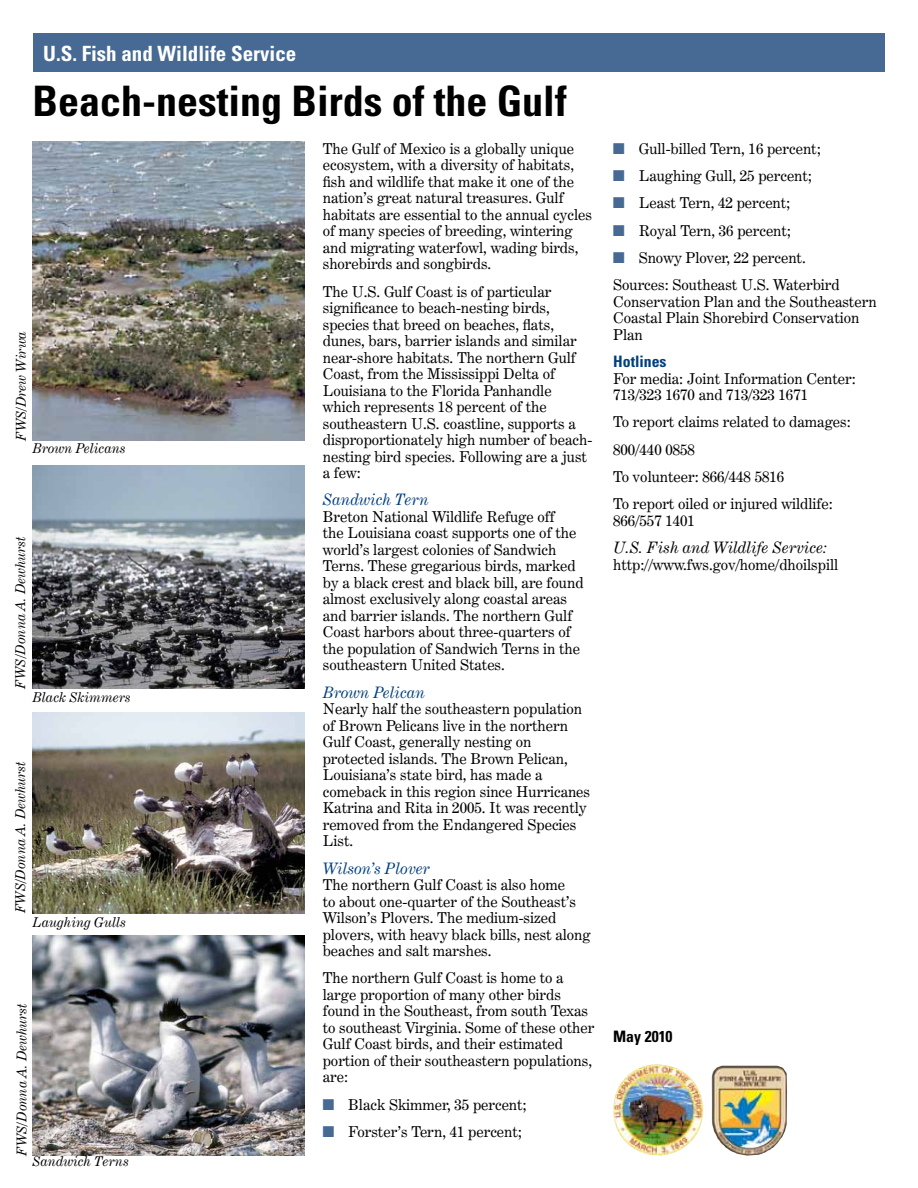
<style>
.page{position:relative;width:918px;height:1188px;background:#fff}
.page>*{position:absolute;margin:0;border:0;box-sizing:border-box;transform-origin:0 0}
.t1{font:700 condensed 42px "Univers";color:#000}
.t2{font:700 condensed 21px "Univers";color:#fff}
.t3{font:italic 15.75px "Century Expanded BT";color:#003e7e}
.t4{font:italic 15.75px "Century Expanded BT";color:#000}
.t5{font:700 condensed 15.75px "Univers";color:#003e7e}
.t6{font:700 condensed 15.75px "Univers";color:#000}
.t7{font:15px/16.5px "Century Expanded BT";color:#000}
.t8{font:italic 13.5px "Century Expanded BT";color:#000}
.s1{font-family:"Monotype Sorts";color:#466a94}
</style>
<div class="page">
<div style="left:33px;top:33px;width:852px;height:39px;background:#466a94"></div>
<img style="left:613px;top:1064px;width:90px;height:92px">
<img style="left:712px;top:1065px;width:75px;height:91px">
<img style="left:32px;top:142px;width:273px;height:298px">
<img style="left:32px;top:465px;width:273px;height:223px">
<img style="left:32px;top:712px;width:273px;height:202px">
<img style="left:32px;top:935px;width:273px;height:221px">
<h2 class="t2" style="left:43px;top:41px;width:255px">U.S. Fish and Wildlife Service</h2>
<h1 class="t1" style="left:32px;top:75px;width:536px">Beach-nesting Birds of the Gulf</h1>
<p class="t7" style="left:323px;top:140px;width:271px">The Gulf of Mexico is a globally unique ecosystem, with a diversity of habitats, fish and wildlife that make it one of the nation’s great natural treasures. Gulf habitats are essential to the annual cycles of many species of breeding, wintering and migrating waterfowl, wading birds, shorebirds and songbirds.</p>
<p class="t7" style="left:323px;top:283px;width:271px">The U.S. Gulf Coast is of particular significance to beach-nesting birds, species that breed on beaches, flats, dunes, bars, barrier islands and similar near-shore habitats. The northern Gulf Coast, from the Mississippi Delta of Louisiana to the Florida Panhandle which represents 18 percent of the southeastern U.S. coastline, supports a disproportionately high number of beach&shy;nesting bird species. Following are a just a few:</p>
<p class="t3" style="left:323px;top:490px;width:107px">Sandwich Tern</p>
<p class="t7" style="left:323px;top:508px;width:262px">Breton National Wildlife Refuge off<br>the Louisiana coast supports one of the world’s largest colonies of Sandwich Terns. These gregarious birds, marked by a black crest and black bill, are found almost exclusively along coastal areas and barrier islands. The northern Gulf Coast harbors about three-quarters of the population of Sandwich Terns in the southeastern United States.</p>
<p class="t3" style="left:323px;top:682px;width:104px">Brown Pelican</p>
<p class="t7" style="left:323px;top:700px;width:269px">Nearly half the southeastern population of Brown Pelicans live in the northern Gulf Coast, generally nesting on protected islands. The Brown Pelican, Louisiana’s state bird, has made a comeback in this region since Hurricanes Katrina and Rita in 2005. It was recently removed from the Endangered Species List.</p>
<p class="t3" style="left:323px;top:858px;width:108px">Wilson’s Plover</p>
<p class="t7" style="left:323px;top:876px;width:269px">The northern Gulf Coast is also home<br>to about one-quarter of the Southeast’s Wilson’s Plovers. The medium-sized plovers, with heavy black bills, nest along beaches and salt marshes.</p>
<p class="t7" style="left:323px;top:970px;width:273px">The northern Gulf Coast is home to a large proportion of many other birds found in the Southeast, from south Texas to southeast Virginia. Some of these other Gulf Coast birds, and their estimated portion of their southeastern populations, are:</p>
<p class="t7" style="left:323px;top:1090px;width:205px;line-height:27.3px"><span class="s1">N</span> Black Skimmer, 35 percent;<br><span class="s1">N</span> Forster’s Tern, 41 percent;</p>
<p class="t8" style="left:13px;top:441px;width:111px;rotate:-90deg">FWS/Drew Wirwa</p>
<p class="t8" style="left:32px;top:440px;width:95px">Brown Pelicans</p>
<p class="t8" style="left:12px;top:688px;width:154px;rotate:-90deg">FWS/Donna A. Dewhurst</p>
<p class="t8" style="left:32px;top:689px;width:100px">Black Skimmers</p>
<p class="t8" style="left:12px;top:913px;width:154px;rotate:-90deg">FWS/Donna A. Dewhurst</p>
<p class="t8" style="left:32px;top:914px;width:95px">Laughing Gulls</p>
<p class="t8" style="left:13px;top:1156px;width:154px;rotate:-90deg">FWS/Donna A. Dewhurst</p>
<p class="t8" style="left:32px;top:1153px;width:98px">Sandwich Terns</p>
<p class="t7" style="left:613px;top:135px;width:228px;line-height:27.3px"><span class="s1">N</span> Gull-billed Tern, 16 percent;<br><span class="s1">N</span> Laughing Gull, 25 percent;<br><span class="s1">N</span> Least Tern, 42 percent;<br><span class="s1">N</span> Royal Tern, 36 percent;<br><span class="s1">N</span> Snowy Plover, 22 percent.<br>Sources: Southeast U.S. Waterbird</p>
<p class="t7" style="left:613px;top:293px;width:265px">Conservation Plan and the Southeastern<br>Coastal Plain Shorebird Conservation<br>Plan</p>
<p class="t5" style="left:613px;top:352px;width:55px">Hotlines</p>
<p class="t7" style="left:613px;top:370px;width:244px">For media: Joint Information Center:<br>713/323 1670 and 713/323 1671</p>
<p class="t7" style="left:613px;top:408px;width:239px;line-height:27.3px">To report claims related to damages:<br>800/440 0858<br>To volunteer: 866/448 5816<br>To report oiled or injured wildlife:</p>
<p class="t7" style="left:613px;top:512px;width:83px">866/557 1401</p>
<p class="t4" style="left:613px;top:538px;width:216px">U.S. Fish and Wildlife Service:</p>
<p class="t7" style="left:613px;top:556px;width:227px">http://www.fws.gov/home/dhoilspill</p>
<p class="t6" style="left:613px;top:1027px;width:61px">May 2010</p>
</div>
